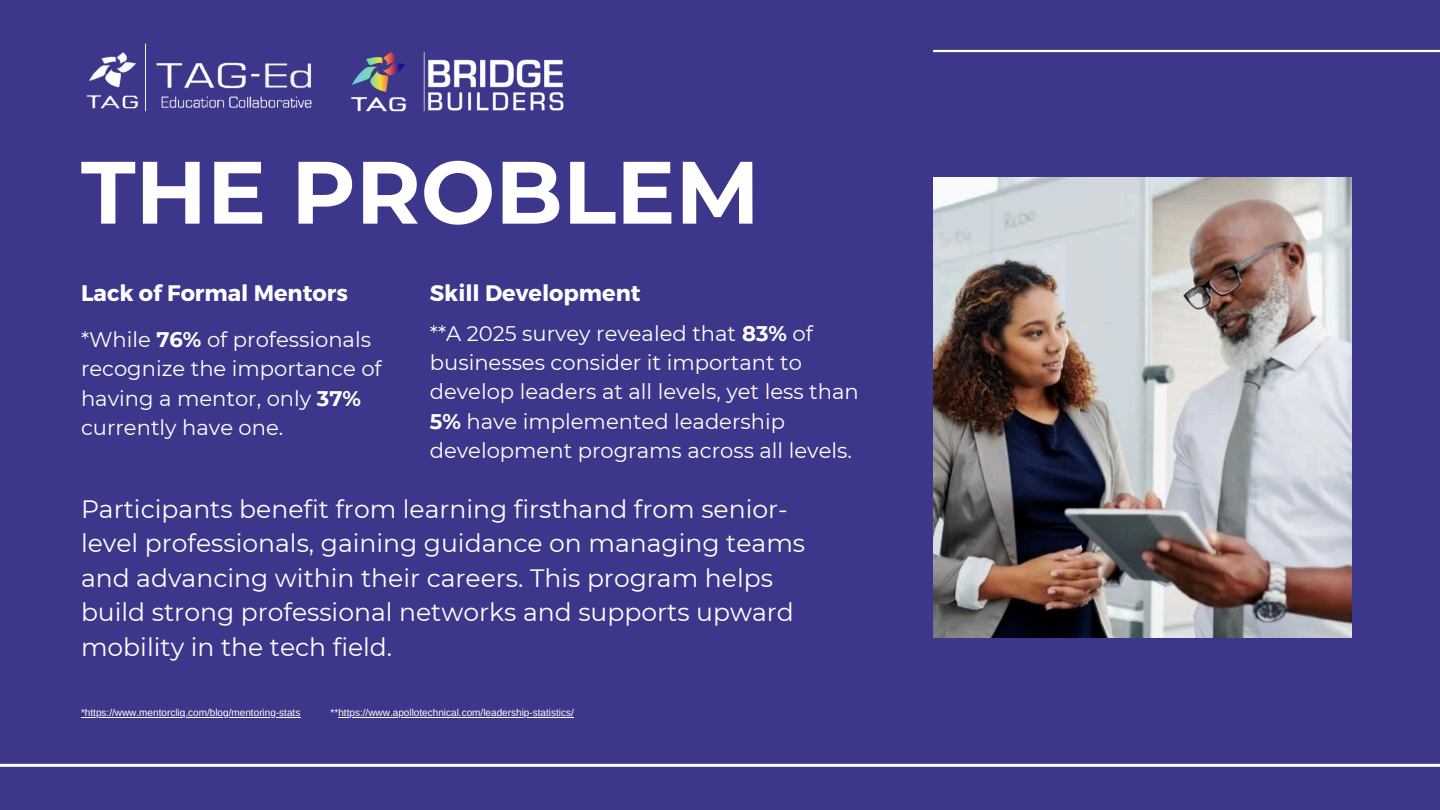
<style>
.page{position:relative;width:1440px;height:810px;background:#3c378b}
.page>*{position:absolute;margin:0;border:0;box-sizing:border-box;transform-origin:0 0}
.t1{font:700 88.3px "Montserrat";color:#fff}
.t2{font:25.1px/34.5px "Montserrat";color:#fff}
.t3{font:700 22.4px "Montserrat";color:#fff}
.t4{font:21.1px/29.2px "Montserrat";color:#fff}
.t5{font:10px "Arimo";color:#fff}
.s1{font-weight:700}
</style>
<div class="page">
<hr style="left:0;top:764px;width:1440px;height:3px;background:#fff">
<hr style="left:933px;top:50px;width:507px;height:2px;background:#fff">
<img style="left:933px;top:178px;width:419px;height:459px">
<img style="left:86px;top:43px;width:226px;height:69px">
<img style="left:351px;top:52px;width:213px;height:60px">
<hr style="left:81px;top:717px;width:219px;height:1px;background:#fff">
<hr style="left:338px;top:717px;width:236px;height:1px;background:#fff">
<p class="t1" style="left:81px;top:138px;width:680px">THE PROBLEM</p>
<h3 class="t3" style="left:81px;top:279px;width:268px">Lack of Formal Mentors</h3>
<h1 class="t4" style="left:81px;top:325px;width:302px">*While <span class="s1">76%</span> of professionals recognize the importance of having a mentor, only <span class="s1">37% </span>currently have one.</h1>
<h3 class="t3" style="left:430px;top:279px;width:212px">Skill Development</h3>
<h4 class="t4" style="left:430px;top:319px;width:430px">**A 2025 survey revealed that <span class="s1">83%</span> of businesses consider it important to develop leaders at all levels, yet less than <span class="s1">5%</span> have implemented leadership development programs across all levels.</h4>
<p class="t2" style="left:81px;top:492px;width:726px">Participants benefit from learning firsthand from senior&shy;level professionals, gaining guidance on managing teams and advancing within their careers. This program helps build strong professional networks and supports upward mobility in the tech field.</p>
<h4 class="t5" style="left:81px;top:707px;width:221px">*https://www.mentorcliq.com/blog/mentoring-stats</h4>
<h2 class="t5" style="left:331px;top:707px;width:245px">**https://www.apollotechnical.com/leadership-statistics/</h2>
</div>
